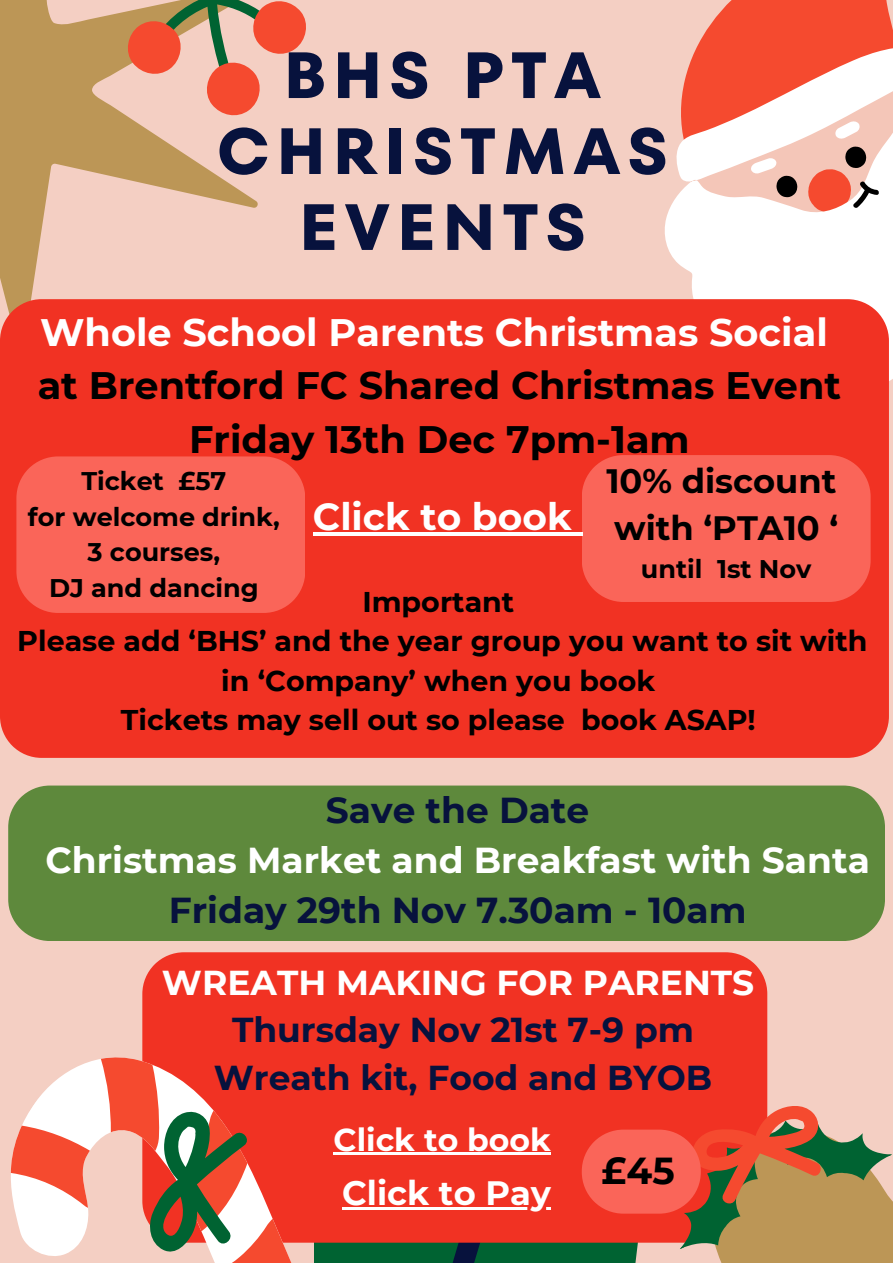
<style>
.page{position:relative;width:893px;height:1263px;background:#f4cfc3}
.page>*{position:absolute;margin:0;border:0;box-sizing:border-box;transform-origin:0 0}
.t1{font:700 65.25px/75.9px "TT Fors";letter-spacing:.1em;color:#07123d;text-align:center}
.t2{font:700 38.25px/53.4px "Montserrat";color:#000;text-align:center}
.t3{font:700 37.5px "Montserrat";color:#fff}
.t4{font:700 37.5px "Montserrat";color:#000}
.t5{font:700 36px/50.1px "Montserrat";color:#fff;text-align:center}
.t6{font:700 34.5px/47.8px "Montserrat";color:#07123d;text-align:center}
.t7{font:700 33.75px/46.7px "Montserrat";color:#000}
.t8{font:700 33.75px "Montserrat";color:#fff}
.t9{font:700 31.5px "Montserrat";color:#fff}
.t10{font:700 28.5px/39.4px "Montserrat";color:#000;text-align:center}
.t11{font:700 25.5px "Montserrat";color:#000}
.s1{color:#fff}
.s2{color:#07123d}
</style>
<div class="page">
<svg style="left:0;top:0;width:258px;height:299px"></svg>
<svg style="left:664px;top:0;width:229px;height:381px;fill:#fff"></svg>
<svg style="left:771px;top:143px;width:111px;height:81px"></svg>
<svg style="left:89px;top:0;width:217px;height:127px"></svg>
<div style="left:142px;top:952px;width:625px;height:135px;background:#f13223"></div>
<svg style="left:649px;top:1076px;width:119px;height:11px"></svg>
<div style="left:142px;top:1015px;width:282px;height:72px;background:#f13223"></div>
<svg style="left:10px;top:1023px;width:408px;height:240px"></svg>
<svg style="left:105px;top:1092px;width:183px;height:171px"></svg>
<div style="left:8px;top:785px;width:876px;height:156px;background:#5e893c"></div>
<div style="left:0;top:299px;width:889px;height:459px;background:#f13223"></div>
<div style="left:16px;top:456px;width:289px;height:157px;background:#fa6559"></div>
<div style="left:582px;top:455px;width:288px;height:147px;background:#fa6559"></div>
<svg style="left:314px;top:1087px;width:579px;height:176px;background:#ce573d"></svg>
<hr style="left:342px;top:1207px;width:209px;height:3px;background:#fff">
<hr style="left:334px;top:1152px;width:217px;height:3px;background:#fff">
<hr style="left:313px;top:532px;width:259px;height:4px;background:#fff">
<hr style="left:572px;top:532px;width:10px;height:4px;background:#fff">
<p class="t1" style="left:217px;top:37px;width:452px">BHS PTA<br>CHRISTMAS<br>EVENTS</p>
<p class="t2" style="left:38px;top:306px;width:805px"><span class="s1">Whole School Parents Christmas Social </span>at Brentford FC Shared Christmas Event<br>Friday 13th Dec 7pm-1am</p>
<h2 class="t7" style="left:606px;top:458px;width:233px">10% discount with ‘PTA10 ‘</h2>
<h2 class="t11" style="left:641px;top:554px;width:172px">until 1st Nov</h2>
<p class="t11" style="left:81px;top:466px;width:147px">Ticket £57</p>
<p class="t11" style="left:28px;top:501px;width:253px">for welcome drink,</p>
<h4 class="t11" style="left:88px;top:536px;width:134px">3 courses,</h4>
<h2 class="t11" style="left:49px;top:572px;width:211px">DJ and dancing</h2>
<p class="t3" style="left:313px;top:494px;width:260px">Click to book</p>
<p class="t10" style="left:17px;top:582px;width:851px">Important<br>Please add ‘BHS’ and the year group you want to sit with in ‘Company’ when you book<br>Tickets may sell out so please book ASAP!</p>
<h1 class="t5" style="left:45px;top:785px;width:826px"><span class="s2">Save the Date<br></span>Christmas Market and Breakfast with Santa<br><span class="s2">Friday 29th Nov 7.30am - 10am</span></h1>
<p class="t6" style="left:162px;top:958px;width:594px"><span class="s1">WREATH MAKING FOR PARENTS<br></span>Thursday Nov 21st 7-9 pm<br>Wreath kit, Food and BYOB</p>
<h3 class="t9" style="left:334px;top:1120px;width:219px">Click to book</h3>
<h2 class="t8" style="left:342px;top:1172px;width:210px">Click to Pay</h2>
<h3 class="t4" style="left:601px;top:1147px;width:75px">£45</h3>
</div>
